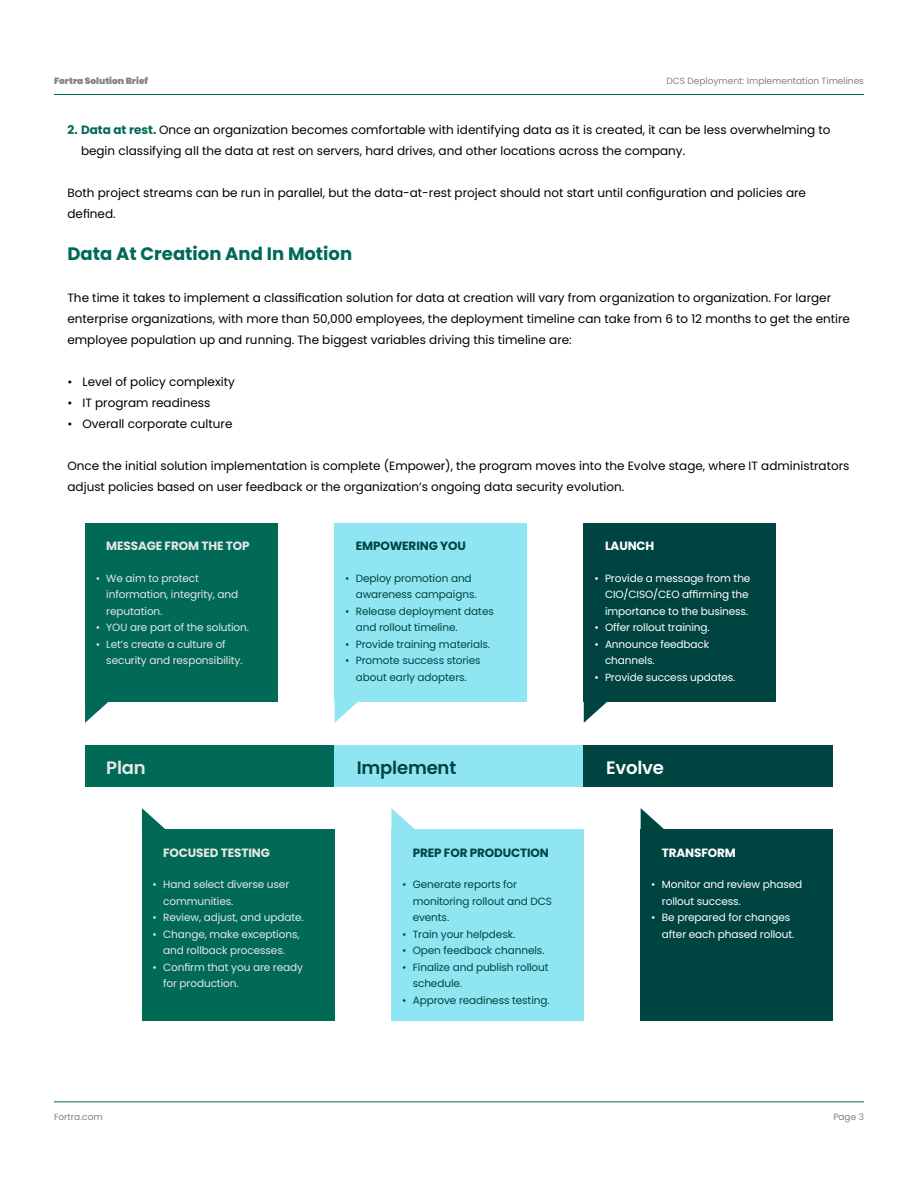
<style>
.page{position:relative;width:918px;height:1188px;background:#fff}
.page>*{position:absolute;margin:0;border:0;box-sizing:border-box;transform-origin:0 0}
.t1{font:700 18px "Poppins";color:#006a56}
.t2{font:600 18px "Poppins";letter-spacing:-.01em;color:#004442}
.t3{font:600 18px "Poppins";letter-spacing:-.01em;color:#fff}
.t4{font:600 18px "Poppins";color:#e7e7e7}
.t5{font:12px/21px "Poppins";color:#000}
.t6{font:700 12px "Poppins";letter-spacing:-.01em;color:#e7e7e7}
.t7{font:700 12px "Poppins";letter-spacing:-.01em;color:#004442}
.t8{font:700 12px "Poppins";letter-spacing:-.01em;color:#fff}
.t9{font:10.5px/16.5px "Poppins";letter-spacing:-.01em;color:#004442}
.t10{font:10.5px/16.5px "Poppins";letter-spacing:-.01em;color:#e7e7e7}
.t11{font:10.5px/16.5px "Poppins";letter-spacing:-.01em;color:#fff}
.t12{font:9px "Poppins";color:#808285}
.t13{font:900 9px "Poppins";color:#808285}
.s1{font-weight:700;color:#006a56}
</style>
<div class="page">
<hr style="left:54px;top:94px;width:810px;height:1px;background:#006a56">
<hr style="left:54px;top:1101px;width:810px;height:1px;background:#006a56">
<div style="left:85px;top:746px;width:249px;height:41px;background:#006a56"></div>
<div style="left:335px;top:746px;width:249px;height:41px;background:#8fe5f2"></div>
<div style="left:584px;top:746px;width:249px;height:41px;background:#004442"></div>
<div style="left:85px;top:523px;width:192px;height:179px;background:#006a56"></div>
<div style="left:142px;top:829px;width:192px;height:191px;background:#006a56"></div>
<div style="left:335px;top:523px;width:192px;height:179px;background:#8fe6f2"></div>
<div style="left:391px;top:829px;width:193px;height:191px;background:#8fe5f2"></div>
<div style="left:584px;top:523px;width:192px;height:179px;background:#004442"></div>
<div style="left:641px;top:829px;width:192px;height:191px;background:#004442"></div>
<svg style="left:142px;top:808px;width:23px;height:21px"></svg>
<svg style="left:391px;top:808px;width:24px;height:21px"></svg>
<svg style="left:641px;top:808px;width:23px;height:21px"></svg>
<svg style="left:335px;top:702px;width:23px;height:21px"></svg>
<svg style="left:85px;top:702px;width:23px;height:21px"></svg>
<svg style="left:584px;top:702px;width:23px;height:21px"></svg>
<p class="t13" style="left:54px;top:76px;width:96px">Fortra Solution Brief</p>
<p class="t12" style="left:667px;top:76px;width:199px">DCS Deployment: Implementation Timelines</p>
<p class="t5" style="left:81px;top:119px;width:751px;text-indent:-14px"><span class="s1">2. Data at rest.</span> Once an organization becomes comfortable with identifying data as it is created, it can be less overwhelming to begin classifying all the data at rest on servers, hard drives, and other locations across the company.</p>
<p class="t5" style="left:68px;top:182px;width:740px">Both project streams can be run in parallel, but the data-at-rest project should not start until configuration and policies are defined.</p>
<h1 class="t1" style="left:68px;top:243px;width:286px">Data At Creation And In Motion</h1>
<p class="t5" style="left:68px;top:287px;width:784px">The time it takes to implement a classification solution for data at creation will vary from organization to organization. For larger enterprise organizations, with more than 50,000 employees, the deployment timeline can take from 6 to 12 months to get the entire employee population up and running. The biggest variables driving this timeline are:</p>
<p class="t5" style="left:68px;top:371px;width:169px">• Level of policy complexity</p>
<p class="t5" style="left:68px;top:392px;width:144px">• IT program readiness</p>
<p class="t5" style="left:68px;top:413px;width:167px">• Overall corporate culture</p>
<p class="t5" style="left:68px;top:455px;width:783px">Once the initial solution implementation is complete (Empower), the program moves into the Evolve stage, where IT administrators adjust policies based on user feedback or the organization’s ongoing data security evolution.</p>
<p class="t6" style="left:106px;top:539px;width:145px">MESSAGE FROM THE TOP</p>
<p class="t10" style="left:106px;top:570px;width:134px;text-indent:-11px">• We aim to protect information, integrity, and reputation.</p>
<p class="t10" style="left:96px;top:619px;width:155px">• YOU are part of the solution.</p>
<p class="t10" style="left:106px;top:636px;width:138px;text-indent:-11px">• Let’s create a culture of security and responsibility.</p>
<p class="t7" style="left:356px;top:539px;width:112px">EMPOWERING YOU</p>
<p class="t9" style="left:356px;top:570px;width:122px;text-indent:-11px">• Deploy promotion and awareness campaigns.</p>
<p class="t9" style="left:356px;top:603px;width:140px;text-indent:-11px">• Release deployment dates and rollout timeline.</p>
<p class="t9" style="left:345px;top:636px;width:146px">• Provide training materials.</p>
<p class="t9" style="left:345px;top:652px;width:137px;text-align:center">• Promote success stories about early adopters.</p>
<p class="t8" style="left:605px;top:539px;width:51px">LAUNCH</p>
<p class="t11" style="left:605px;top:570px;width:147px;text-indent:-11px">• Provide a message from the<br>CIO/CISO/CEO affirming the importance to the business.</p>
<p class="t11" style="left:594px;top:619px;width:117px">• Offer rollout training.</p>
<p class="t11" style="left:605px;top:636px;width:106px;text-indent:-11px">• Announce feedback channels.</p>
<p class="t11" style="left:594px;top:669px;width:143px">• Provide success updates.</p>
<h1 class="t4" style="left:106px;top:757px;width:41px">Plan</h1>
<h1 class="t2" style="left:357px;top:757px;width:101px">Implement</h1>
<h1 class="t3" style="left:606px;top:757px;width:59px">Evolve</h1>
<p class="t6" style="left:163px;top:846px;width:108px">FOCUSED TESTING</p>
<p class="t10" style="left:163px;top:877px;width:128px;text-indent:-11px">• Hand select diverse user communities.</p>
<p class="t10" style="left:153px;top:910px;width:153px">• Review, adjust, and update.</p>
<p class="t10" style="left:153px;top:926px;width:148px;text-align:center">• Change, make exceptions, and rollback processes.</p>
<p class="t10" style="left:163px;top:959px;width:141px;text-indent:-11px">• Confirm that you are ready for production.</p>
<p class="t7" style="left:413px;top:846px;width:138px">PREP FOR PRODUCTION</p>
<p class="t9" style="left:413px;top:877px;width:141px;text-indent:-11px">• Generate reports for monitoring rollout and DCS events.</p>
<p class="t9" style="left:402px;top:926px;width:115px">• Train your helpdesk.</p>
<p class="t9" style="left:402px;top:943px;width:144px">• Open feedback channels.</p>
<p class="t9" style="left:413px;top:959px;width:137px;text-indent:-11px">• Finalize and publish rollout schedule.</p>
<p class="t9" style="left:402px;top:992px;width:149px">• Approve readiness testing.</p>
<p class="t8" style="left:662px;top:846px;width:76px">TRANSFORM</p>
<p class="t11" style="left:662px;top:877px;width:142px;text-indent:-11px">• Monitor and review phased rollout success.</p>
<p class="t11" style="left:662px;top:910px;width:134px;text-indent:-11px">• Be prepared for changes after each phased rollout.</p>
<p class="t12" style="left:54px;top:1112px;width:50px">Fortra.com</p>
<p class="t12" style="left:833px;top:1112px;width:32px">Page 3</p>
</div>
